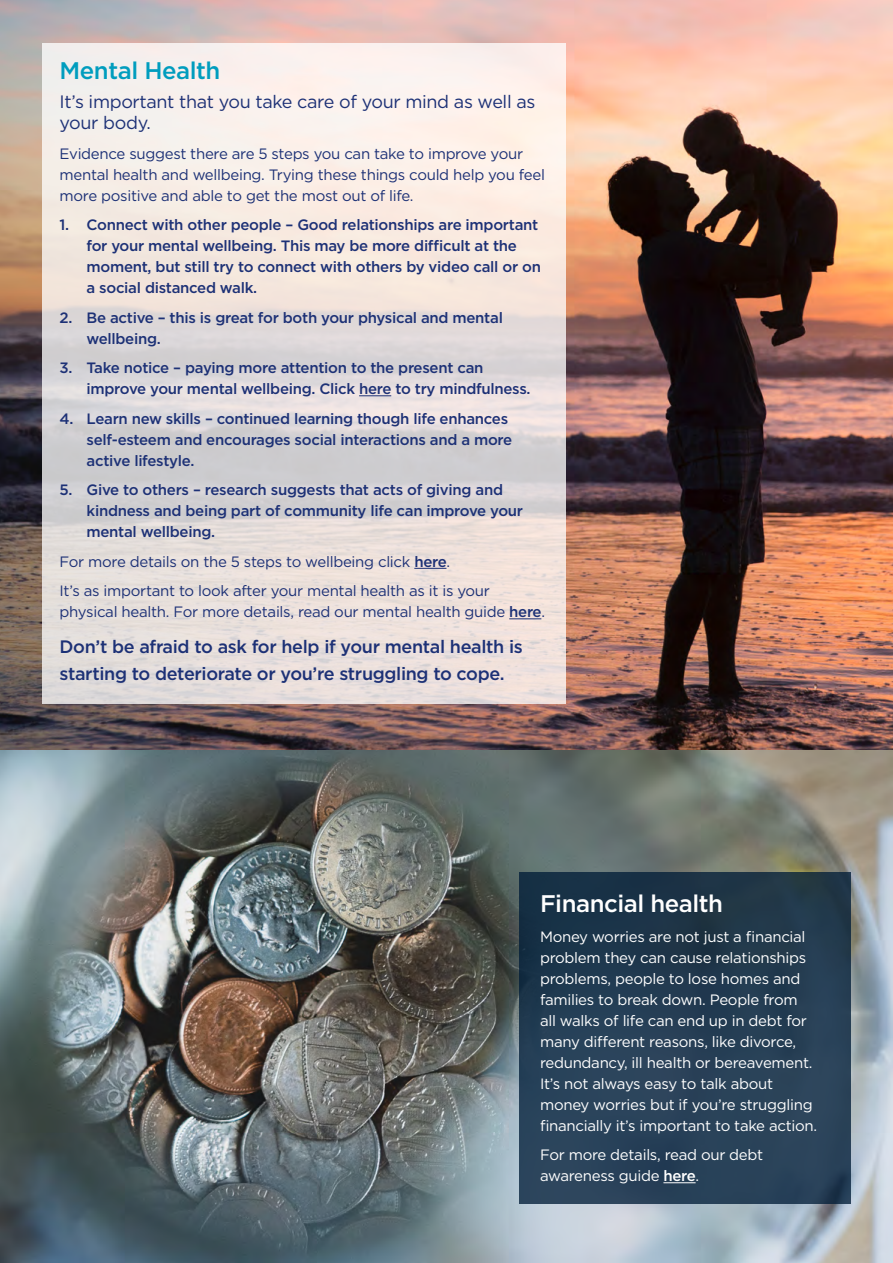
<style>
.page{position:relative;width:893px;height:1263px;background:#fff}
.page>*{position:absolute;margin:0;border:0;box-sizing:border-box;transform-origin:0 0}
.t1{font:500 24px "Gotham";letter-spacing:-.02em;color:#fff}
.t2{font:500 24px "Gotham";letter-spacing:-.02em;color:#009dbe}
.t3{font:500 18px/27px "Gotham";letter-spacing:-.02em;color:#1d3176}
.t4{font:18px/21px "Gotham";letter-spacing:-.02em;color:#1d3176}
.t5{font:500 15px/21px "Gotham";letter-spacing:-.02em;color:#1d3176}
.t6{font:15px/21px "Gotham";letter-spacing:-.02em;color:#fff}
.t7{font:15px/21px "Gotham";letter-spacing:-.02em;color:#1d3176}
.s1{font-weight:500}
</style>
<div class="page">
<img style="left:0;top:0;width:893px;height:1263px">
<svg style="left:43px;top:43px;width:523px;height:661px;background:#e9e1dd"></svg>
<hr style="left:359px;top:395px;width:32px;height:1px;background:#1d3176">
<hr style="left:414px;top:568px;width:32px;height:1px;background:#1d3176">
<hr style="left:509px;top:618px;width:32px;height:1px;background:#1d3176">
<div style="left:519px;top:872px;width:331px;height:331px;background:linear-gradient(to bottom,#1c3446,#2d465f)"></div>
<hr style="left:663px;top:1182px;width:33px;height:1px;background:#fff">
<p class="t2" style="left:60px;top:55px;width:162px">Mental Health</p>
<p class="t4" style="left:60px;top:91px;width:477px">It’s important that you take care of your mind as well as your body.</p>
<p class="t7" style="left:60px;top:143px;width:487px">Evidence suggest there are 5 steps you can take to improve your mental health and wellbeing. Trying these things could help you feel more positive and able to get the most out of life.</p>
<p class="t5" style="left:87px;top:214px;width:456px;text-indent:-27px">1. Connect with other people – Good relationships are important for your mental wellbeing. This may be more difficult at the moment, but still try to connect with others by video call or on a social distanced walk.</p>
<p class="t5" style="left:87px;top:307px;width:418px;text-indent:-27px">2. Be active – this is great for both your physical and mental wellbeing.</p>
<p class="t5" style="left:87px;top:357px;width:445px;text-indent:-27px">3. Take notice – paying more attention to the present can improve your mental wellbeing. Click here to try mindfulness.</p>
<p class="t5" style="left:87px;top:408px;width:427px;text-indent:-27px">4. Learn new skills – continued learning though life enhances self-esteem and encourages social interactions and a more active lifestyle.</p>
<p class="t5" style="left:87px;top:479px;width:438px;text-indent:-27px">5. Give to others – research suggests that acts of giving and kindness and being part of community life can improve your mental wellbeing.</p>
<p class="t7" style="left:60px;top:551px;width:392px">For more details on the 5 steps to wellbeing click <span class="s1">here</span>.</p>
<p class="t7" style="left:60px;top:580px;width:487px">It’s as important to look after your mental health as it is your physical health. For more details, read our mental health guide <span class="s1">here</span>.</p>
<p class="t3" style="left:60px;top:633px;width:465px">Don’t be afraid to ask for help if your mental health is starting to deteriorate or you’re struggling to cope.</p>
<p class="t1" style="left:540px;top:888px;width:185px">Financial health</p>
<p class="t6" style="left:540px;top:925px;width:279px">Money worries are not just a financial problem they can cause relationships problems, people to lose homes and families to break down. People from all walks of life can end up in debt for many different reasons, like divorce, redundancy, ill health or bereavement.<br>It’s not always easy to talk about money worries but if you’re struggling financially it’s important to take action.</p>
<p class="t6" style="left:540px;top:1144px;width:225px">For more details, read our debt awareness guide <span class="s1">here</span>.</p>
</div>
